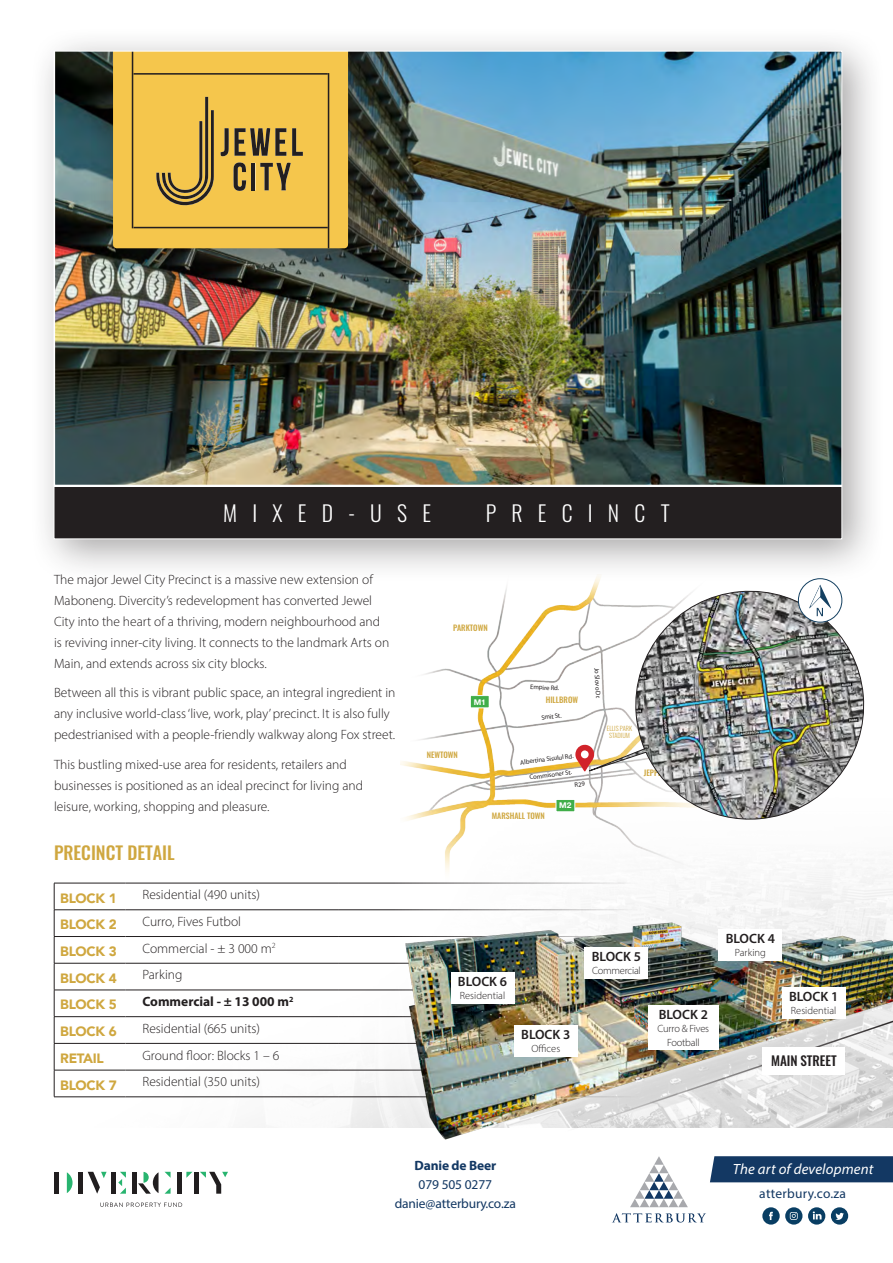
<style>
.page{position:relative;width:893px;height:1263px;background:#fff}
.page>*{position:absolute;margin:0;border:0;box-sizing:border-box;transform-origin:0 0}
.body{font:300 21.75px "Oswald";letter-spacing:.7em;color:#fff}
.t1{font:500 18px "Oswald";color:#cfa73f}
.t2{font:italic 14.85px "Myriad Pro";letter-spacing:.01em;color:#fff}
.body-2{font:300 13.5px/21px "Myriad Pro";color:#231f20}
.t3{font:900 13.5px "Avenir";letter-spacing:-.02em;color:#cfa73f}
.t4{font:13.5px/19.2px "Myriad Pro";letter-spacing:-.01em;color:#133863;text-align:center}
.body-3{font:600 13.5px "Myriad Pro";color:#231f20}
.t5{font:700 13.5px "Myriad Pro";color:#231f20}
.t6{font:13.5px "Myriad Pro";letter-spacing:.02em;color:#133863}
.header_2{font:500 13.05px "Oswald";color:#231f20}
.body-4{font:300 10.5px "Myriad Pro";color:#231f20}
.body-5{font:300 10.5px/13.5px "Myriad Pro";letter-spacing:-.02em;color:#231f20;text-align:center}
.header_2-2{font:500 7.95px "Oswald";color:#cfa73f}
.t7{font:700 7.95px "Helvetica Neue LT Std";color:#fff;scale:1.05 1}
.body-6{font:6.6px "Myriad Pro";color:#231f20}
.header_2-3{font:300 6.45px/7.5px "Oswald";color:#cfa73f;text-align:center}
.s1{font-weight:700}
</style>
<div class="page">
<img style="left:420px;top:583px;width:179px;height:178px">
<div style="left:470px;top:695px;width:19px;height:13px;background:#40ae49"></div>
<div style="left:470px;top:695px;width:19px;height:13px;border:1px solid #fff"></div>
<svg style="left:527px;top:684px;width:32px;height:6px"></svg>
<svg style="left:539px;top:713px;width:23px;height:7px"></svg>
<div style="left:28px;top:26px;width:858px;height:557px;background:#231f20;opacity:.4"></div>
<div style="left:54px;top:487px;width:788px;height:51px;background:#231f20"></div>
<img style="left:56px;top:53px;width:784px;height:433px">
<div style="left:88px;top:51px;width:304px;height:241px;background:#231f20;opacity:.4"></div>
<div style="left:113px;top:53px;width:235px;height:195px;background:#f5c64c"></div>
<hr style="left:132px;top:51px;width:1px;height:177px;background:#231f20">
<hr style="left:328px;top:73px;width:1px;height:175px;background:#231f20">
<hr style="left:134px;top:73px;width:194px;height:2px;background:#231f20">
<hr style="left:134px;top:227px;width:194px;height:1px;background:#231f20">
<img style="left:53px;top:761px;width:811px;height:366px">
<hr style="left:54px;top:883px;width:71px;height:1px;background:#231f20">
<hr style="left:125px;top:883px;width:213px;height:1px;background:#231f20">
<hr style="left:338px;top:883px;width:555px;height:1px;background:#231f20">
<hr style="left:54px;top:909px;width:71px;height:1px;background:#231f20">
<hr style="left:125px;top:909px;width:213px;height:1px;background:#231f20">
<hr style="left:338px;top:909px;width:555px;height:1px;background:#231f20">
<hr style="left:54px;top:936px;width:71px;height:1px;background:#231f20">
<hr style="left:125px;top:936px;width:213px;height:1px;background:#231f20">
<hr style="left:338px;top:936px;width:555px;height:1px;background:#231f20">
<hr style="left:54px;top:963px;width:71px;height:1px;background:#231f20">
<hr style="left:125px;top:963px;width:213px;height:1px;background:#231f20">
<hr style="left:338px;top:963px;width:555px;height:1px;background:#231f20">
<hr style="left:54px;top:990px;width:71px;height:1px;background:#231f20">
<hr style="left:125px;top:990px;width:213px;height:1px;background:#231f20">
<hr style="left:338px;top:990px;width:555px;height:1px;background:#231f20">
<hr style="left:54px;top:1016px;width:71px;height:1px;background:#231f20">
<hr style="left:125px;top:1016px;width:213px;height:1px;background:#231f20">
<hr style="left:338px;top:1016px;width:555px;height:1px;background:#231f20">
<hr style="left:54px;top:1043px;width:71px;height:1px;background:#231f20">
<hr style="left:125px;top:1043px;width:213px;height:1px;background:#231f20">
<hr style="left:338px;top:1043px;width:555px;height:1px;background:#231f20">
<hr style="left:54px;top:1070px;width:71px;height:1px;background:#231f20">
<svg style="left:54px;top:883px;width:1px;height:213px"></svg>
<hr style="left:125px;top:1070px;width:213px;height:1px;background:#231f20">
<hr style="left:338px;top:1070px;width:555px;height:1px;background:#231f20">
<hr style="left:54px;top:1096px;width:71px;height:1px;background:#231f20">
<hr style="left:125px;top:1096px;width:213px;height:1px;background:#231f20">
<hr style="left:338px;top:1096px;width:555px;height:1px;background:#231f20">
<svg style="left:156px;top:97px;width:147px;height:109px;background:#d0a947"></svg>
<hr style="left:251px;top:163px;width:4px;height:27px;background:#231f20">
<img style="left:383px;top:863px;width:510px;height:277px">
<div style="left:451px;top:972px;width:63px;height:32px;background:#fff"></div>
<div style="left:585px;top:947px;width:63px;height:32px;background:#fff"></div>
<div style="left:719px;top:929px;width:63px;height:31px;background:#fff"></div>
<div style="left:514px;top:1025px;width:63px;height:31px;background:#fff"></div>
<div style="left:648px;top:1005px;width:71px;height:45px;background:#fff"></div>
<div style="left:782px;top:987px;width:63px;height:32px;background:#fff"></div>
<img style="left:562px;top:1013px;width:331px;height:121px">
<div style="left:762px;top:1047px;width:83px;height:28px;background:#fff"></div>
<svg style="left:100px;top:1202px;width:82px;height:5px"></svg>
<div style="left:78px;top:1172px;width:5px;height:22px;background:#211e1f"></div>
<div style="left:111px;top:1172px;width:5px;height:22px;background:#211e1f"></div>
<div style="left:132px;top:1172px;width:5px;height:22px;background:#211e1f"></div>
<svg style="left:186px;top:1172px;width:6px;height:6px"></svg>
<svg style="left:165px;top:1172px;width:6px;height:6px"></svg>
<svg style="left:165px;top:1188px;width:6px;height:6px"></svg>
<svg style="left:118px;top:1172px;width:8px;height:22px"></svg>
<div style="left:54px;top:1172px;width:5px;height:22px;background:#211e1f"></div>
<div style="left:177px;top:1172px;width:5px;height:22px;background:#211e1f"></div>
<div style="left:194px;top:1172px;width:5px;height:22px;background:#211e1f"></div>
<svg style="left:200px;top:1172px;width:28px;height:22px"></svg>
<svg style="left:88px;top:1172px;width:19px;height:22px"></svg>
<svg style="left:67px;top:1172px;width:6px;height:21px"></svg>
<svg style="left:138px;top:1172px;width:21px;height:22px"></svg>
<img style="left:579px;top:586px;width:286px;height:237px">
<div style="left:798px;top:579px;width:44px;height:43px;background:#fff;border-radius:50%"></div>
<div style="left:798px;top:578px;width:44px;height:44px;border:1px solid #144061;border-radius:50%"></div>
<svg style="left:809px;top:585px;width:22px;height:31px"></svg>
<div style="left:710px;top:1156px;width:183px;height:26px;background:#133863"></div>
<svg style="left:831px;top:1207px;width:17px;height:17px"></svg>
<svg style="left:808px;top:1207px;width:17px;height:17px"></svg>
<svg style="left:762px;top:1207px;width:40px;height:17px"></svg>
<svg style="left:613px;top:1213px;width:93px;height:9px"></svg>
<svg style="left:630px;top:1156px;width:58px;height:51px"></svg>
<svg style="left:514px;top:744px;width:80px;height:49px"></svg>
<p class="body" style="left:223px;top:493px;width:209px">MIXED-USE</p>
<p class="body" style="left:486px;top:493px;width:185px">PRECINCT</p>
<p class="body-2" style="left:54px;top:569px;width:337px">The major Jewel City Precinct is a massive new extension of Maboneng. Divercity’s redevelopment has converted Jewel City into the heart of a thriving, modern neighbourhood and is reviving inner-city living. It connects to the landmark Arts on Main, and extends across six city blocks.</p>
<p class="body-2" style="left:54px;top:682px;width:343px">Between all this is vibrant public space, an integral ingredient in any inclusive world-class ‘live, work, play’ precinct. It is also fully pedestrianised with a people-friendly walkway along Fox street.</p>
<p class="body-2" style="left:54px;top:754px;width:311px">This bustling mixed-use area for residents, retailers and businesses is positioned as an ideal precinct for living and leisure, working, shopping and pleasure.</p>
<h2 class="t1" style="left:54px;top:843px;width:122px">PRECINCT DETAIL</h2>
<p class="t3" style="left:60px;top:886px;width:58px">BLOCK 1</p>
<p class="body-2" style="left:142px;top:884px;width:119px">Residential (490 units)</p>
<p class="t3" style="left:60px;top:913px;width:58px">BLOCK 2</p>
<p class="body-2" style="left:142px;top:911px;width:100px">Curro, Fives Futbol</p>
<p class="t3" style="left:60px;top:940px;width:58px">BLOCK 3</p>
<p class="body-2" style="left:142px;top:937px;width:135px">Commercial - ± 3 000 m<sup>2</sup></p>
<p class="t3" style="left:60px;top:966px;width:58px">BLOCK 4</p>
<p class="body-2" style="left:142px;top:964px;width:42px">Parking</p>
<p class="t3" style="left:60px;top:993px;width:58px">BLOCK 5</p>
<p class="t5" style="left:142px;top:993px;width:153px">Commercial - ± 13 000 m<sup>2</sup></p>
<p class="t3" style="left:60px;top:1020px;width:58px">BLOCK 6</p>
<p class="body-2" style="left:142px;top:1018px;width:119px">Residential (665 units)</p>
<p class="t3" style="left:60px;top:1046px;width:45px">RETAIL</p>
<p class="body-2" style="left:142px;top:1044px;width:138px">Ground floor: Blocks 1 – 6</p>
<p class="t3" style="left:60px;top:1073px;width:58px">BLOCK 7</p>
<p class="body-2" style="left:142px;top:1071px;width:119px">Residential (350 units)</p>
<p class="header_2-2" style="left:453px;top:623px;width:36px">PARKTOWN</p>
<p class="t7" style="left:474px;top:697px;width:13px">M1</p>
<p class="body-6" style="left:530px;top:683px;width:30px;rotate:2deg">Empire Rd.</p>
<p class="body-6" style="left:541px;top:714px;width:22px;rotate:-7deg">Smit St.</p>
<p class="header_2-2" style="left:546px;top:696px;width:34px">HILLBROW</p>
<p class="header_2-2" style="left:427px;top:750px;width:33px">NEWTOWN</p>
<p class="body-6" style="left:520px;top:758px;width:55px;rotate:-7deg">Albertina Sisulul Rd.</p>
<p class="body-6" style="left:529px;top:773px;width:44px;rotate:-7deg">Commisoner St.</p>
<p class="header_2-2" style="left:492px;top:811px;width:55px">MARSHALL TOWN</p>
<p class="t7" style="left:559px;top:801px;width:13px">M2</p>
<p class="body-6" style="left:601px;top:668px;width:32px;rotate:87deg">Jo Slovo Dr.</p>
<p class="header_2-3" style="left:607px;top:724px;width:27px">ELLIS PARK<br>STADIUM</p>
<p class="header_2-2" style="left:644px;top:768px;width:41px">JEPPESTOWN</p>
<p class="body-3" style="left:458px;top:973px;width:51px">BLOCK 6</p>
<p class="body-4" style="left:460px;top:989px;width:47px">Residential</p>
<p class="body-3" style="left:521px;top:1025px;width:51px">BLOCK 3</p>
<p class="body-4" style="left:531px;top:1042px;width:30px">Offices</p>
<p class="body-3" style="left:592px;top:948px;width:51px">BLOCK 5</p>
<p class="body-5" style="left:592px;top:964px;width:50px">Commercial</p>
<p class="body-3" style="left:659px;top:1006px;width:51px">BLOCK 2</p>
<p class="body-5" style="left:658px;top:1022px;width:53px">Curro &amp; Fives<br>Football</p>
<p class="body-3" style="left:726px;top:930px;width:51px">BLOCK 4</p>
<p class="body-4" style="left:735px;top:946px;width:33px">Parking</p>
<p class="body-3" style="left:789px;top:988px;width:51px">BLOCK 1</p>
<p class="body-4" style="left:791px;top:1004px;width:47px">Residential</p>
<p class="header_2" style="left:771px;top:1054px;width:67px">MAIN STREET</p>
<p class="t4" style="left:395px;top:1155px;width:123px"><span class="s1">Danie de Beer<br></span>079 505 0277 danie@atterbury.co.za</p>
<p class="t2" style="left:733px;top:1160px;width:142px">The art of development</p>
<p class="t6" style="left:759px;top:1185px;width:88px">atterbury.co.za</p>
</div>
